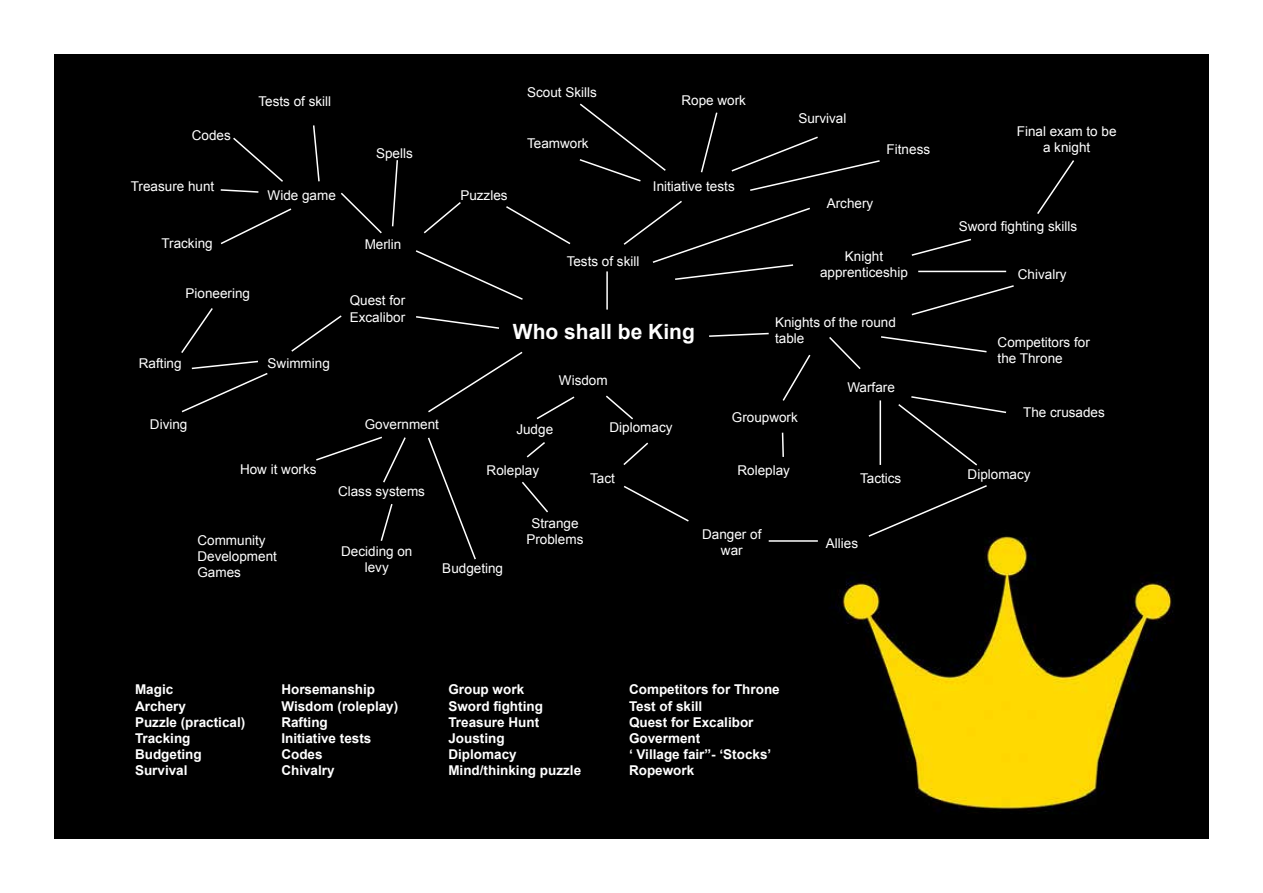
<style>
.page{position:relative;width:1263px;height:893px;background:#fff}
.page>*{position:absolute;margin:0;border:0;box-sizing:border-box;transform-origin:0 0}
.t1{font:700 21px "Arial";color:#fff}
.t2{font:13.5px/16.2px "Arial";color:#fff}
.t3{font:700 13.5px/16.2px "Arial";color:#fff}
</style>
<div class="page">
<div style="left:55px;top:55px;width:1153px;height:783px;background:#000"></div>
<img style="left:835px;top:536px;width:339px;height:276px">
<svg style="left:416px;top:316px;width:84px;height:13px"></svg>
<svg style="left:291px;top:315px;width:51px;height:37px"></svg>
<svg style="left:428px;top:351px;width:95px;height:62px"></svg>
<svg style="left:181px;top:308px;width:87px;height:105px"></svg>
<svg style="left:220px;top:208px;width:72px;height:37px"></svg>
<svg style="left:220px;top:137px;width:63px;height:56px"></svg>
<svg style="left:313px;top:125px;width:7px;height:57px"></svg>
<svg style="left:391px;top:160px;width:7px;height:67px"></svg>
<svg style="left:341px;top:192px;width:41px;height:42px"></svg>
<svg style="left:415px;top:202px;width:156px;height:98px"></svg>
<hr style="left:606px;top:271px;width:2px;height:39px;background:#fff">
<svg style="left:700px;top:112px;width:18px;height:61px"></svg>
<svg style="left:579px;top:103px;width:87px;height:79px"></svg>
<svg style="left:623px;top:200px;width:187px;height:80px"></svg>
<svg style="left:911px;top:238px;width:60px;height:18px"></svg>
<svg style="left:911px;top:285px;width:103px;height:31px"></svg>
<hr style="left:918px;top:271px;width:88px;height:1px;background:#fff">
<svg style="left:1037px;top:160px;width:37px;height:54px"></svg>
<svg style="left:829px;top:337px;width:32px;height:32px"></svg>
<hr style="left:879px;top:400px;width:2px;height:65px;background:#fff">
<svg style="left:898px;top:396px;width:109px;height:70px"></svg>
<svg style="left:881px;top:336px;width:106px;height:17px"></svg>
<svg style="left:782px;top:354px;width:29px;height:47px"></svg>
<svg style="left:781px;top:432px;width:3px;height:25px"></svg>
<svg style="left:624px;top:485px;width:65px;height:37px"></svg>
<svg style="left:623px;top:442px;width:26px;height:23px"></svg>
<svg style="left:536px;top:396px;width:39px;height:24px"></svg>
<svg style="left:526px;top:442px;width:19px;height:16px"></svg>
<svg style="left:522px;top:482px;width:26px;height:31px"></svg>
<svg style="left:380px;top:504px;width:13px;height:37px"></svg>
<svg style="left:427px;top:437px;width:49px;height:123px"></svg>
<svg style="left:316px;top:436px;width:90px;height:47px"></svg>
<svg style="left:606px;top:395px;width:27px;height:25px"></svg>
<svg style="left:731px;top:136px;width:149px;height:55px"></svg>
<hr style="left:769px;top:540px;width:49px;height:2px;background:#fff">
<svg style="left:867px;top:485px;width:121px;height:53px"></svg>
<svg style="left:709px;top:332px;width:60px;height:5px"></svg>
<p class="t2" style="left:192px;top:127px;width:41px">Codes</p>
<p class="t2" style="left:258px;top:93px;width:74px">Tests of skill</p>
<p class="t2" style="left:131px;top:178px;width:85px">Treasure hunt</p>
<p class="t2" style="left:161px;top:235px;width:53px">Tracking</p>
<p class="t2" style="left:186px;top:285px;width:66px">Pioneering</p>
<p class="t2" style="left:268px;top:187px;width:70px">Wide game</p>
<p class="t2" style="left:139px;top:355px;width:44px">Rafting</p>
<p class="t2" style="left:268px;top:355px;width:64px">Swimming</p>
<p class="t2" style="left:376px;top:145px;width:38px">Spells</p>
<p class="t2" style="left:365px;top:236px;width:38px">Merlin</p>
<p class="t2" style="left:350px;top:293px;width:57px">Quest for<br>Excalibor</p>
<p class="t2" style="left:150px;top:416px;width:39px">Diving</p>
<p class="t2" style="left:365px;top:416px;width:76px">Government</p>
<p class="t2" style="left:240px;top:461px;width:78px">How it works</p>
<p class="t2" style="left:338px;top:484px;width:89px">Class systems</p>
<p class="t2" style="left:460px;top:187px;width:49px">Puzzles</p>
<p class="t2" style="left:527px;top:84px;width:71px">Scout Skills</p>
<p class="t2" style="left:527px;top:135px;width:63px">Teamwork</p>
<p class="t2" style="left:681px;top:93px;width:66px">Rope work</p>
<p class="t2" style="left:653px;top:178px;width:83px">Initiative tests</p>
<p class="t2" style="left:567px;top:254px;width:74px">Tests of skill</p>
<h1 class="t1" style="left:513px;top:318px;width:184px">Who shall be King</h1>
<p class="t2" style="left:559px;top:373px;width:50px">Wisdom</p>
<p class="t2" style="left:798px;top:110px;width:50px">Survival</p>
<p class="t2" style="left:1017px;top:123px;width:101px">Final exam to be</p>
<p class="t2" style="left:887px;top:141px;width:45px">Fitness</p>
<p class="t2" style="left:1043px;top:140px;width:49px">a knight</p>
<p class="t2" style="left:827px;top:195px;width:48px">Archery</p>
<p class="t2" style="left:820px;top:248px;width:89px;text-align:center">Knight apprenticeship</p>
<p class="t2" style="left:775px;top:314px;width:122px">Knights of the round table</p>
<p class="t2" style="left:847px;top:379px;width:49px">Warfare</p>
<p class="t2" style="left:959px;top:218px;width:120px">Sword fighting skills</p>
<p class="t2" style="left:1018px;top:266px;width:50px">Chivalry</p>
<p class="t2" style="left:998px;top:335px;width:94px">Competitors for the Throne</p>
<p class="t2" style="left:516px;top:422px;width:38px">Judge</p>
<p class="t2" style="left:609px;top:420px;width:65px">Diplomacy</p>
<p class="t2" style="left:590px;top:471px;width:26px">Tact</p>
<p class="t2" style="left:487px;top:462px;width:54px">Roleplay</p>
<p class="t2" style="left:732px;top:409px;width:68px">Groupwork</p>
<p class="t2" style="left:737px;top:462px;width:54px">Roleplay</p>
<p class="t2" style="left:860px;top:471px;width:43px">Tactics</p>
<p class="t2" style="left:1023px;top:404px;width:83px">The crusades</p>
<p class="t2" style="left:968px;top:466px;width:65px">Diplomacy</p>
<p class="t2" style="left:526px;top:515px;width:59px;text-align:center">Strange<br>Problems</p>
<p class="t2" style="left:197px;top:532px;width:81px">Community<br>Development<br>Games</p>
<p class="t2" style="left:702px;top:526px;width:61px;text-align:center">Danger of war</p>
<p class="t2" style="left:341px;top:543px;width:73px;text-align:center">Deciding on levy</p>
<p class="t2" style="left:442px;top:560px;width:62px">Budgeting</p>
<p class="t3" style="left:135px;top:682px;width:112px">Magic<br>Archery<br>Puzzle (practical)<br>Tracking<br>Budgeting<br>Survival</p>
<p class="t3" style="left:281px;top:682px;width:118px">Horsemanship<br>Wisdom (roleplay)<br>Rafting<br>Initiative tests<br>Codes<br>Chivalry</p>
<p class="t3" style="left:448px;top:682px;width:134px">Group work<br>Sword fighting<br>Treasure Hunt<br>Jousting<br>Diplomacy<br>Mind/thinking puzzle</p>
<p class="t3" style="left:629px;top:682px;width:152px">Competitors for Throne<br>Test of skill<br>Quest for Excalibor<br>Goverment<br>‘ Village fair”- ‘Stocks’<br>Ropework</p>
<p class="t2" style="left:826px;top:536px;width:34px">Allies</p>
</div>
